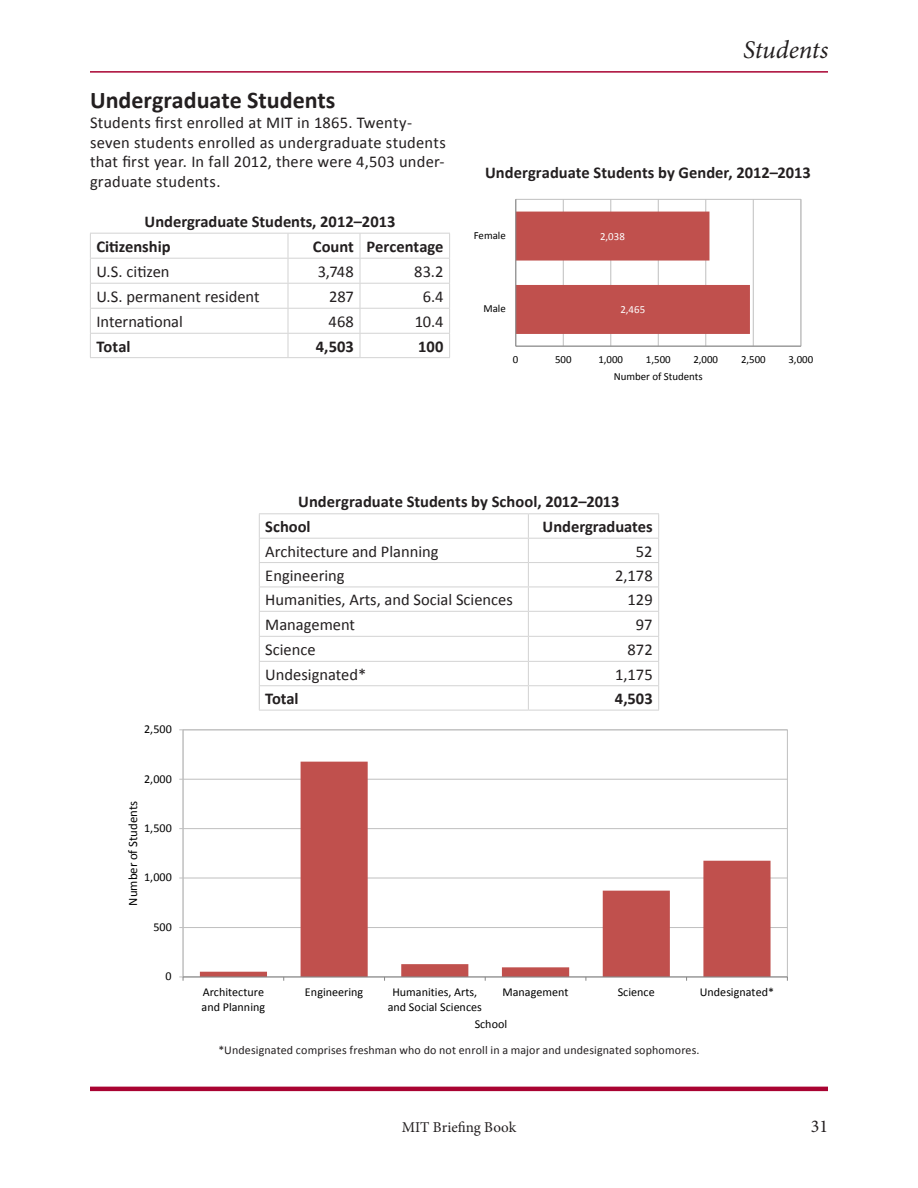
<style>
.page{position:relative;width:918px;height:1188px;background:#fff}
.page>*{position:absolute;margin:0;border:0;box-sizing:border-box;transform-origin:0 0}
.t1{font:italic 25.5px "Minion Pro";letter-spacing:-.005em;color:#231f20}
.subsection1_header{font:700 24px "Calibri";color:#231f20}
.t2{font:18px "Minion Pro";color:#231f20}
.Body_text{font:16.5px/19.8px "Calibri";color:#231f20}
.Body_text-2{font:700 16.5px "Calibri";color:#231f20}
.t3{font:15px "Minion Pro";color:#231f20}
.t4{font:12.75px "Calibri";color:#000}
.t5{font:12px/14.9px "Calibri";color:#000}
.t6{font:12px "Calibri";letter-spacing:.01em;color:#231f20}
.t7{font:10.8px "Calibri";color:#000}
.t8{font:10.8px "Calibri";letter-spacing:.005em;color:#fff}
</style>
<div class="page">
<hr style="left:90px;top:71px;width:738px;height:2px;background:#a90332">
<hr style="left:90px;top:1087px;width:738px;height:4px;background:#a90332">
<hr style="left:183px;top:927px;width:604px;height:1px;background:#bfbfbf">
<hr style="left:183px;top:878px;width:604px;height:1px;background:#bfbfbf">
<hr style="left:183px;top:828px;width:604px;height:1px;background:#bfbfbf">
<hr style="left:183px;top:779px;width:604px;height:1px;background:#bfbfbf">
<svg style="left:200px;top:762px;width:571px;height:215px"></svg>
<hr style="left:183px;top:730px;width:1px;height:247px;background:#bfbfbf">
<hr style="left:183px;top:977px;width:604px;height:1px;background:#868686">
<hr style="left:90px;top:233px;width:198px;height:1px;background:#d3d3d3">
<hr style="left:288px;top:233px;width:72px;height:1px;background:#d3d3d3">
<hr style="left:360px;top:233px;width:90px;height:1px;background:#d3d3d3">
<hr style="left:90px;top:258px;width:198px;height:1px;background:#d3d3d3">
<hr style="left:288px;top:258px;width:72px;height:1px;background:#d3d3d3">
<hr style="left:360px;top:258px;width:90px;height:1px;background:#d3d3d3">
<hr style="left:90px;top:283px;width:198px;height:1px;background:#d3d3d3">
<hr style="left:288px;top:283px;width:72px;height:1px;background:#d3d3d3">
<hr style="left:360px;top:283px;width:90px;height:1px;background:#d3d3d3">
<hr style="left:90px;top:308px;width:198px;height:1px;background:#d3d3d3">
<hr style="left:288px;top:308px;width:72px;height:1px;background:#d3d3d3">
<hr style="left:360px;top:308px;width:90px;height:1px;background:#d3d3d3">
<hr style="left:90px;top:333px;width:198px;height:1px;background:#d3d3d3">
<svg style="left:90px;top:234px;width:1px;height:123px"></svg>
<hr style="left:288px;top:333px;width:72px;height:1px;background:#d3d3d3">
<svg style="left:288px;top:234px;width:1px;height:123px"></svg>
<hr style="left:360px;top:333px;width:90px;height:1px;background:#d3d3d3">
<svg style="left:360px;top:234px;width:1px;height:123px"></svg>
<svg style="left:449px;top:234px;width:1px;height:123px"></svg>
<hr style="left:90px;top:357px;width:198px;height:1px;background:#d3d3d3">
<hr style="left:288px;top:357px;width:72px;height:1px;background:#d3d3d3">
<hr style="left:360px;top:357px;width:90px;height:1px;background:#d3d3d3">
<hr style="left:259px;top:513px;width:269px;height:1px;background:#d3d3d3">
<hr style="left:528px;top:513px;width:131px;height:1px;background:#d3d3d3">
<hr style="left:259px;top:538px;width:269px;height:1px;background:#d3d3d3">
<hr style="left:528px;top:538px;width:131px;height:1px;background:#d3d3d3">
<hr style="left:259px;top:562px;width:269px;height:1px;background:#d3d3d3">
<hr style="left:528px;top:562px;width:131px;height:1px;background:#d3d3d3">
<hr style="left:259px;top:587px;width:269px;height:1px;background:#d3d3d3">
<hr style="left:528px;top:587px;width:131px;height:1px;background:#d3d3d3">
<hr style="left:259px;top:611px;width:269px;height:1px;background:#d3d3d3">
<hr style="left:528px;top:611px;width:131px;height:1px;background:#d3d3d3">
<hr style="left:259px;top:636px;width:269px;height:1px;background:#d3d3d3">
<hr style="left:528px;top:636px;width:131px;height:1px;background:#d3d3d3">
<hr style="left:259px;top:661px;width:269px;height:1px;background:#d3d3d3">
<hr style="left:528px;top:661px;width:131px;height:1px;background:#d3d3d3">
<hr style="left:259px;top:685px;width:269px;height:1px;background:#d3d3d3">
<svg style="left:259px;top:514px;width:1px;height:196px"></svg>
<hr style="left:528px;top:685px;width:131px;height:1px;background:#d3d3d3">
<svg style="left:528px;top:514px;width:1px;height:196px"></svg>
<svg style="left:658px;top:514px;width:1px;height:196px"></svg>
<hr style="left:259px;top:710px;width:269px;height:1px;background:#d3d3d3">
<hr style="left:528px;top:710px;width:131px;height:1px;background:#d3d3d3">
<hr style="left:563px;top:199px;width:1px;height:147px;background:#bfbfbf">
<hr style="left:610px;top:199px;width:1px;height:147px;background:#bfbfbf">
<hr style="left:658px;top:199px;width:1px;height:147px;background:#bfbfbf">
<hr style="left:705px;top:199px;width:1px;height:147px;background:#bfbfbf">
<hr style="left:753px;top:199px;width:1px;height:147px;background:#bfbfbf">
<hr style="left:801px;top:199px;width:1px;height:147px;background:#bfbfbf">
<div style="left:515px;top:199px;width:286px;height:148px;border:1px solid #bfbfbf"></div>
<svg style="left:516px;top:212px;width:234px;height:122px"></svg>
<hr style="left:516px;top:346px;width:285px;height:1px;background:#868686">
<hr style="left:515px;top:199px;width:1px;height:147px;background:#868686">
<p class="subsection1_header" style="left:90px;top:85px;width:247px">Undergraduate Students</p>
<p class="Body_text" style="left:90px;top:112px;width:357px">Students first enrolled at MIT in 1865. Twenty&shy;seven students enrolled as undergraduate students that first year. In fall 2012, there were 4,503 under&shy;graduate students.</p>
<p class="Body_text-2" style="left:145px;top:211px;width:252px">Undergraduate Students, 2012–2013</p>
<p class="Body_text-2" style="left:96px;top:236px;width:76px">Citizenship</p>
<p class="Body_text-2" style="left:313px;top:236px;width:43px">Count</p>
<p class="Body_text-2" style="left:366px;top:236px;width:79px">Percentage</p>
<p class="Body_text" style="left:96px;top:261px;width:75px">U.S. citizen</p>
<p class="Body_text" style="left:318px;top:261px;width:38px">3,748</p>
<p class="Body_text" style="left:414px;top:261px;width:31px">83.2</p>
<p class="Body_text" style="left:96px;top:286px;width:165px">U.S. permanent resident</p>
<p class="Body_text" style="left:329px;top:286px;width:26px">287</p>
<p class="Body_text" style="left:423px;top:286px;width:22px">6.4</p>
<p class="Body_text" style="left:96px;top:311px;width:88px">International</p>
<p class="Body_text" style="left:329px;top:311px;width:27px">468</p>
<p class="Body_text" style="left:415px;top:311px;width:30px">10.4</p>
<p class="Body_text-2" style="left:96px;top:336px;width:36px">Total</p>
<p class="Body_text-2" style="left:316px;top:336px;width:40px">4,503</p>
<p class="Body_text-2" style="left:418px;top:336px;width:27px">100</p>
<h1 class="t1" style="left:743px;top:33px;width:87px">Students</h1>
<p class="Body_text-2" style="left:485px;top:162px;width:327px">Undergraduate Students by Gender, 2012–2013</p>
<p class="t7" style="left:474px;top:229px;width:34px">Female</p>
<p class="t8" style="left:600px;top:229px;width:26px">2,038</p>
<p class="t7" style="left:483px;top:302px;width:24px">Male</p>
<p class="t8" style="left:620px;top:303px;width:26px">2,465</p>
<p class="t7" style="left:513px;top:353px;width:7px">0</p>
<p class="t7" style="left:555px;top:353px;width:18px">500</p>
<p class="t7" style="left:598px;top:353px;width:26px">1,000</p>
<p class="t7" style="left:646px;top:353px;width:26px">1,500</p>
<p class="t7" style="left:694px;top:353px;width:26px">2,000</p>
<p class="t7" style="left:741px;top:353px;width:26px">2,500</p>
<p class="t7" style="left:789px;top:353px;width:26px">3,000</p>
<p class="t7" style="left:614px;top:369px;width:90px">Number of Students</p>
<p class="t5" style="left:144px;top:722px;width:29px">2,500</p>
<p class="t5" style="left:144px;top:771px;width:29px">2,000</p>
<p class="t4" style="left:125px;top:906px;width:106px;rotate:-90deg">Number of Students</p>
<p class="t5" style="left:144px;top:821px;width:29px">1,500</p>
<p class="t5" style="left:144px;top:870px;width:29px">1,000</p>
<p class="t5" style="left:153px;top:919px;width:20px">500</p>
<p class="t5" style="left:166px;top:969px;width:8px">0</p>
<p class="Body_text-2" style="left:298px;top:491px;width:323px">Undergraduate Students by School, 2012–2013</p>
<p class="Body_text-2" style="left:265px;top:516px;width:47px">School</p>
<p class="Body_text-2" style="left:543px;top:516px;width:112px">Undergraduates</p>
<p class="Body_text" style="left:265px;top:541px;width:175px">Architecture and Planning</p>
<p class="Body_text" style="left:636px;top:541px;width:18px">52</p>
<p class="Body_text" style="left:265px;top:566px;width:81px">Engineering</p>
<p class="Body_text" style="left:615px;top:566px;width:39px">2,178</p>
<p class="Body_text" style="left:265px;top:590px;width:249px">Humanities, Arts, and Social Sciences</p>
<p class="Body_text" style="left:628px;top:590px;width:27px">129</p>
<p class="Body_text" style="left:265px;top:614px;width:91px">Management</p>
<p class="Body_text" style="left:636px;top:614px;width:18px">97</p>
<p class="Body_text" style="left:265px;top:639px;width:52px">Science</p>
<p class="Body_text" style="left:628px;top:639px;width:27px">872</p>
<p class="Body_text" style="left:265px;top:664px;width:103px">Undesignated*</p>
<p class="Body_text" style="left:615px;top:664px;width:39px">1,175</p>
<p class="Body_text-2" style="left:265px;top:688px;width:35px">Total</p>
<p class="Body_text-2" style="left:615px;top:688px;width:39px">4,503</p>
<p class="t5" style="left:202px;top:985px;width:65px">Architecture and Planning</p>
<p class="t5" style="left:305px;top:985px;width:60px">Engineering</p>
<p class="t5" style="left:388px;top:985px;width:96px;text-align:center">Humanities, Arts, and Social Sciences</p>
<p class="t5" style="left:502px;top:985px;width:68px">Management</p>
<p class="t5" style="left:618px;top:985px;width:38px">Science</p>
<p class="t5" style="left:700px;top:985px;width:76px">Undesignated*</p>
<p class="t5" style="left:475px;top:1017px;width:34px">School</p>
<p class="t6" style="left:218px;top:1042px;width:483px">*Undesignated comprises freshman who do not enroll in a major and undesignated sophomores.</p>
<p class="t3" style="left:402px;top:1117px;width:116px">MIT Briefing Book</p>
<p class="t2" style="left:811px;top:1114px;width:19px">31</p>
</div>
